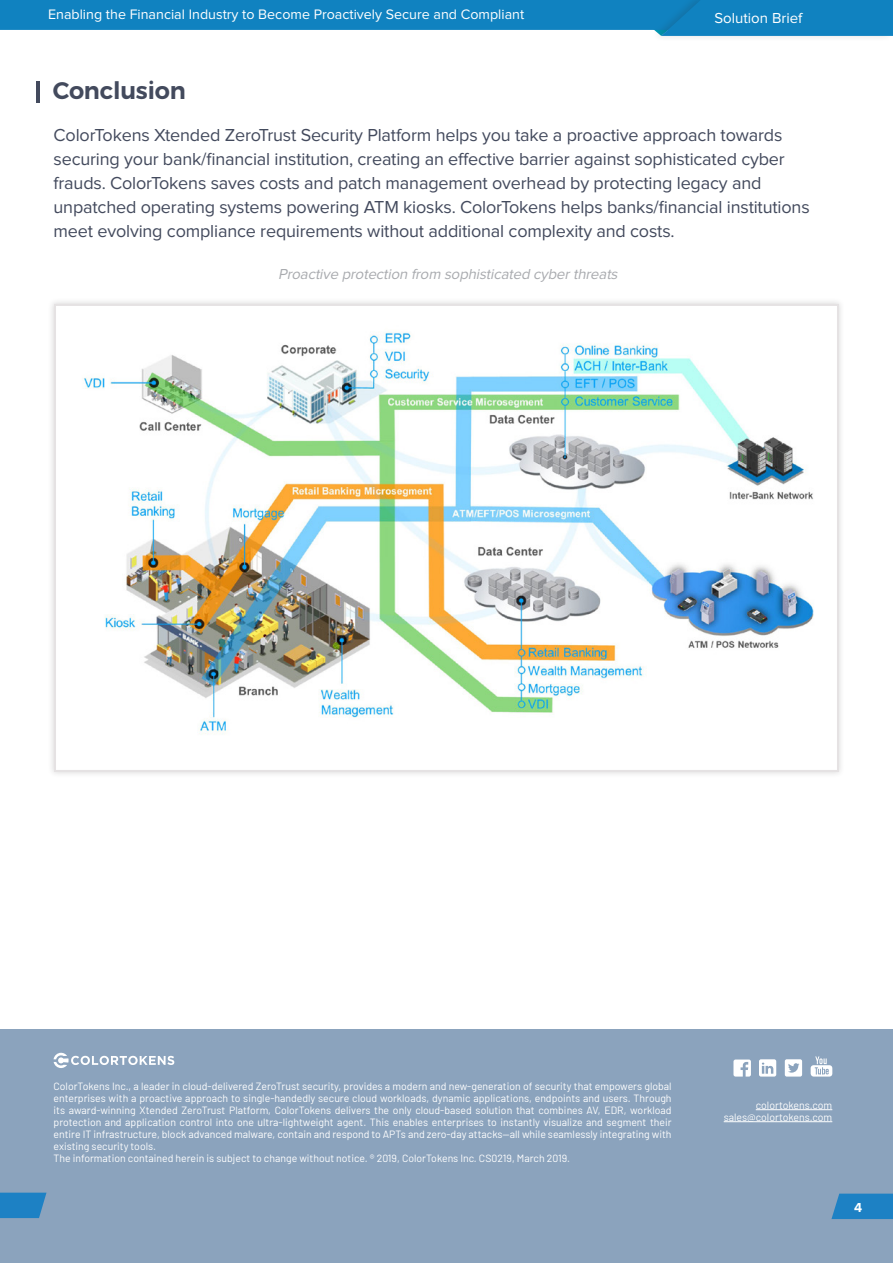
<style>
.page{position:relative;width:893px;height:1263px;background:#fff}
.page>*{position:absolute;margin:0;border:0;box-sizing:border-box;transform-origin:0 0}
.t1{font:600 24px "Montserrat";letter-spacing:-.01em;color:#434a5d}
.paragraph{font:18px/24px "Proxima Nova";letter-spacing:-.01em;color:#434a5d}
.t2{font:italic 15px "Proxima Nova";color:#a9abaf}
.t3{font:15px "Proxima Nova";color:#fff}
.t4{font:14.25px "Proxima Nova";color:#fff}
.t5{font:700 13.5px "Proxima Nova";color:#fff}
.t6{font:10.5px/12px "Barlow";color:#fff;text-align:justify}
</style>
<div class="page">
<div style="left:651px;top:0;width:242px;height:42px;background:#f8f8f8"></div>
<svg style="left:0;top:0;width:893px;height:36px;background:#2d91c7"></svg>
<svg style="left:37px;top:81px;width:3px;height:21px"></svg>
<div style="left:48px;top:298px;width:797px;height:481px;background:#f6f6f6"></div>
<div style="left:55px;top:305px;width:783px;height:466px;background:#fff"></div>
<img style="left:84px;top:331px;width:730px;height:403px">
<div style="left:54px;top:304px;width:785px;height:468px;border:2px solid #e5e2e3"></div>
<div style="left:0;top:1029px;width:893px;height:234px;background:#8ba3bd"></div>
<svg style="left:0;top:1193px;width:46px;height:25px"></svg>
<svg style="left:831px;top:1193px;width:62px;height:26px;background:#2784c3"></svg>
<svg style="left:811px;top:1056px;width:21px;height:20px"></svg>
<svg style="left:785px;top:1059px;width:17px;height:17px"></svg>
<svg style="left:759px;top:1059px;width:17px;height:17px"></svg>
<svg style="left:733px;top:1059px;width:18px;height:17px"></svg>
<svg style="left:54px;top:1053px;width:120px;height:15px"></svg>
<hr style="left:756px;top:1109px;width:76px;height:1px;background:#fff">
<hr style="left:724px;top:1121px;width:108px;height:1px;background:#fff">
<h3 class="t4" style="left:48px;top:8px;width:478px">Enabling the Financial Industry to Become Proactively Secure and Compliant</h3>
<p class="t1" style="left:53px;top:71px;width:134px">Conclusion</p>
<h3 class="t3" style="left:714px;top:11px;width:90px">Solution Brief</h3>
<p class="paragraph" style="left:54px;top:124px;width:758px">ColorTokens Xtended ZeroTrust Security Platform helps you take a proactive approach towards securing your bank/financial institution, creating an effective barrier against sophisticated cyber frauds. ColorTokens saves costs and patch management overhead by protecting legacy and unpatched operating systems powering ATM kiosks. ColorTokens helps banks/financial institutions meet evolving compliance requirements without additional complexity and costs.</p>
<p class="t2" style="left:278px;top:267px;width:344px">Proactive protection from sophisticated cyberthreats</p>
<p class="t6" style="left:54px;top:1079px;width:620px">ColorTokens Inc., a leader in cloud-delivered ZeroTrust security, provides a modern and new-generation of security that empowers global enterprises with a proactive approach to single-handedly secure cloud workloads, dynamic applications, endpoints and users. Through its award-winning Xtended ZeroTrust Platform, ColorTokens delivers the only cloud-based solution that combines AV, EDR, workload protection and application control into one ultra-lightweight agent. This enables enterprises to instantly visualize and segment their entire IT infrastructure, block advanced malware, contain and respond to APTs and zero-day attacks—all while seamlessly integrating with existing security tools.</p>
<p class="t6" style="left:54px;top:1151px;width:518px">The information contained herein is subject to change without notice. ® 2019, ColorTokens Inc. CS0219, March 2019.</p>
<p class="t6" style="left:756px;top:1098px;width:78px">colortokens.com</p>
<p class="t6" style="left:724px;top:1110px;width:110px">sales@colortokens.com</p>
<p class="t5" style="left:854px;top:1199px;width:10px">4</p>
</div>
